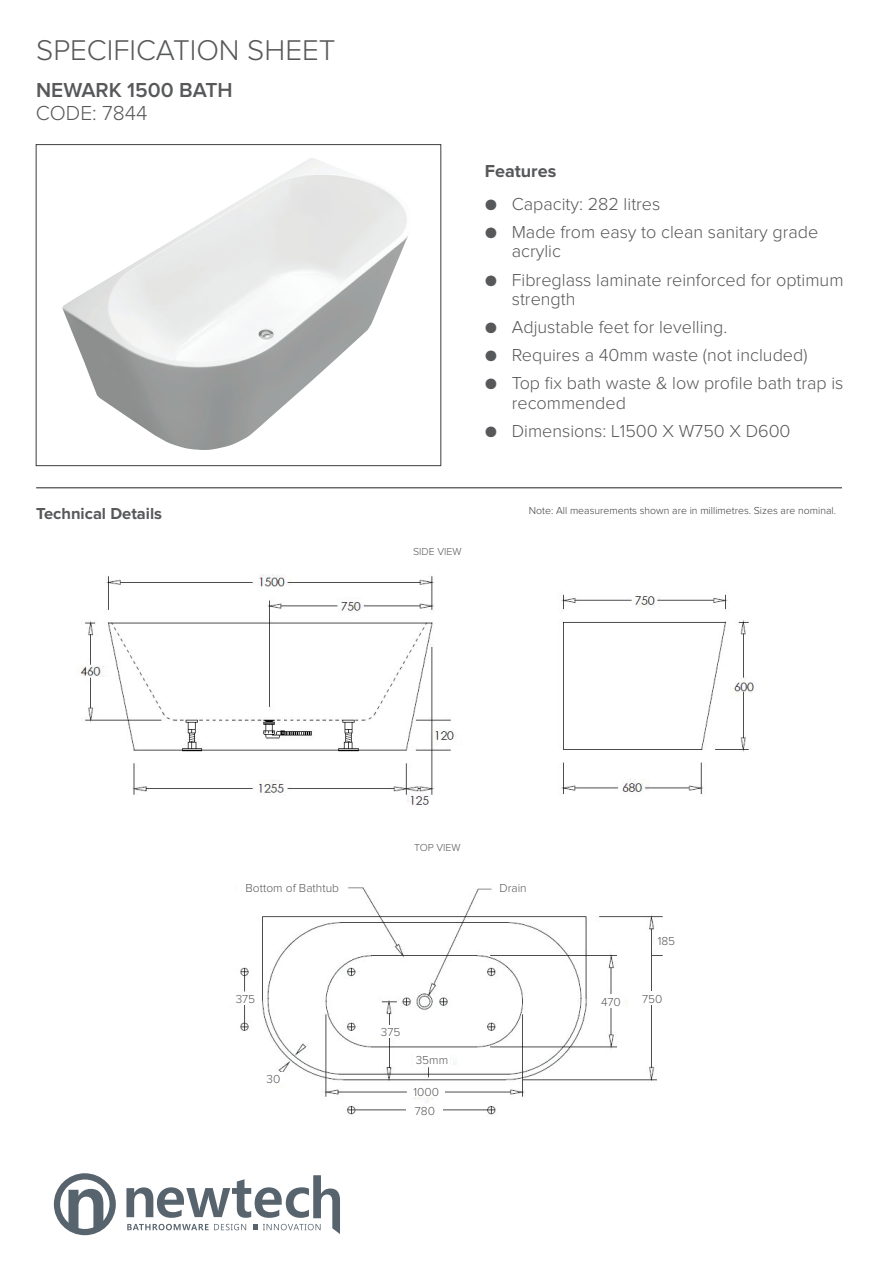
<style>
.page{position:relative;width:893px;height:1263px;background:#fff}
.page>*{position:absolute;margin:0;border:0;box-sizing:border-box;transform-origin:0 0}
.t1{font:300 29.55px "Proxima Nova";color:#57585a}
.t2{font:600 21px "Proxima Nova";color:#57585a}
.t3{font:300 21px "Proxima Nova";color:#57585a}
.t4{font:300 18px/19.5px "Proxima Nova";color:#57585a}
.t5{font:700 18px "Proxima Nova";color:#57585a}
.t6{font:700 16.5px "Proxima Nova";color:#57585a}
.t7{font:300 12px/18.8px "Proxima Nova";color:#57585a}
.t8{font:300 10.5px "Proxima Nova";color:#3e3e3f}
.t9{font:300 10.5px "Proxima Nova";color:#57585a}
</style>
<div class="page">
<div style="left:54px;top:1173px;width:62px;height:62px;border:6px solid #57646d;border-radius:50%"></div>
<svg style="left:68px;top:1189px;width:35px;height:43px"></svg>
<svg style="left:126px;top:1175px;width:214px;height:59px"></svg>
<hr style="left:36px;top:487px;width:806px;height:1px;background:#231f20">
<img style="left:62px;top:158px;width:346px;height:292px">
<div style="left:36px;top:144px;width:405px;height:322px;border:1px solid #3e3e3f"></div>
<img style="left:240px;top:887px;width:423px;height:228px">
<img style="left:80px;top:574px;width:377px;height:231px">
<img style="left:561px;top:594px;width:193px;height:201px">
<div style="left:238px;top:881px;width:109px;height:13px;background:#fff"></div>
<div style="left:493px;top:881px;width:40px;height:13px;background:#fff"></div>
<div style="left:655px;top:934px;width:23px;height:13px;background:#fff"></div>
<div style="left:640px;top:991px;width:24px;height:14px;background:#fff"></div>
<div style="left:599px;top:994px;width:24px;height:13px;background:#fff"></div>
<div style="left:414px;top:1054px;width:36px;height:11px;background:#fff"></div>
<div style="left:408px;top:1085px;width:36px;height:12px;background:#fff"></div>
<div style="left:407px;top:1104px;width:36px;height:11px;background:#fff"></div>
<div style="left:374px;top:1026px;width:33px;height:11px;background:#fff"></div>
<div style="left:229px;top:993px;width:33px;height:11px;background:#fff"></div>
<div style="left:262px;top:1072px;width:23px;height:11px;background:#fff"></div>
<h1 class="t1" style="left:27px;top:33px;width:301px">SPECIFICATION SHEET</h1>
<p class="t2" style="left:27px;top:77px;width:198px">NEWARK 1500 BATH</p>
<p class="t3" style="left:27px;top:100px;width:113px">CODE: 7844</p>
<h1 class="t1" style="left:36px;top:36px;width:301px">SPECIFICATION SHEET</h1>
<p class="t2" style="left:36px;top:80px;width:198px">NEWARK 1500 BATH</p>
<p class="t3" style="left:36px;top:103px;width:113px">CODE: 7844</p>
<p class="t5" style="left:485px;top:163px;width:73px">Features</p>
<p class="t4" style="left:485px;top:195px;width:177px">● Capacity: 282 litres</p>
<p class="t4" style="left:512px;top:223px;width:308px;text-indent:-27px">● Made from easy to clean sanitary grade acrylic</p>
<p class="t4" style="left:512px;top:271px;width:333px;text-indent:-27px">● Fibreglass laminate reinforced for optimum strength</p>
<p class="t4" style="left:485px;top:318px;width:244px">● Adjustable feet for levelling.</p>
<p class="t4" style="left:485px;top:346px;width:324px">● Requires a 40mm waste (not included)</p>
<p class="t4" style="left:512px;top:374px;width:333px;text-indent:-27px">● Top fix bath waste &amp; low profile bath trap is recommended</p>
<p class="t4" style="left:485px;top:422px;width:307px">● Dimensions: L1500 X W750 X D600</p>
<p class="t4" style="left:476px;top:200px;width:146px">● Weight: XX kgs</p>
<p class="t4" style="left:503px;top:228px;width:308px;text-indent:-27px">● Made from easy to clean sanitary grade acrylic</p>
<p class="t4" style="left:503px;top:275px;width:333px;text-indent:-27px">● Fibreglass laminate reinforced for optimum strength</p>
<p class="t4" style="left:476px;top:323px;width:244px">● Adjustable feet for levelling.</p>
<p class="t4" style="left:476px;top:351px;width:324px">● Requires a 40mm waste (not included)</p>
<p class="t4" style="left:503px;top:379px;width:333px;text-indent:-27px">● Top fix bath waste &amp; low profile bath trap is recommended</p>
<p class="t4" style="left:476px;top:426px;width:307px">● Dimensions: L1500 X W750 X D600</p>
<p class="t6" style="left:36px;top:506px;width:127px">Technical Details</p>
<p class="t8" style="left:529px;top:506px;width:309px">Note: All measurements shown are in millimetres. Sizes are nominal.</p>
<p class="t9" style="left:413px;top:547px;width:50px">SIDE VIEW</p>
<p class="t9" style="left:414px;top:843px;width:48px">TOP VIEW</p>
<p class="t7" style="left:246px;top:879px;width:95px">Bottom of Bathtub</p>
<p class="t7" style="left:499px;top:879px;width:29px">Drain</p>
<p class="t7" style="left:236px;top:990px;width:21px">375</p>
<p class="t7" style="left:266px;top:1070px;width:15px">30</p>
<p class="t7" style="left:381px;top:1023px;width:21px">375</p>
<p class="t7" style="left:416px;top:1051px;width:34px">35mm</p>
<p class="t7" style="left:413px;top:1083px;width:27px">1000<br>780</p>
<p class="t7" style="left:658px;top:932px;width:19px">185</p>
<p class="t7" style="left:601px;top:993px;width:21px">470</p>
<p class="t7" style="left:642px;top:990px;width:22px">750</p>
</div>
